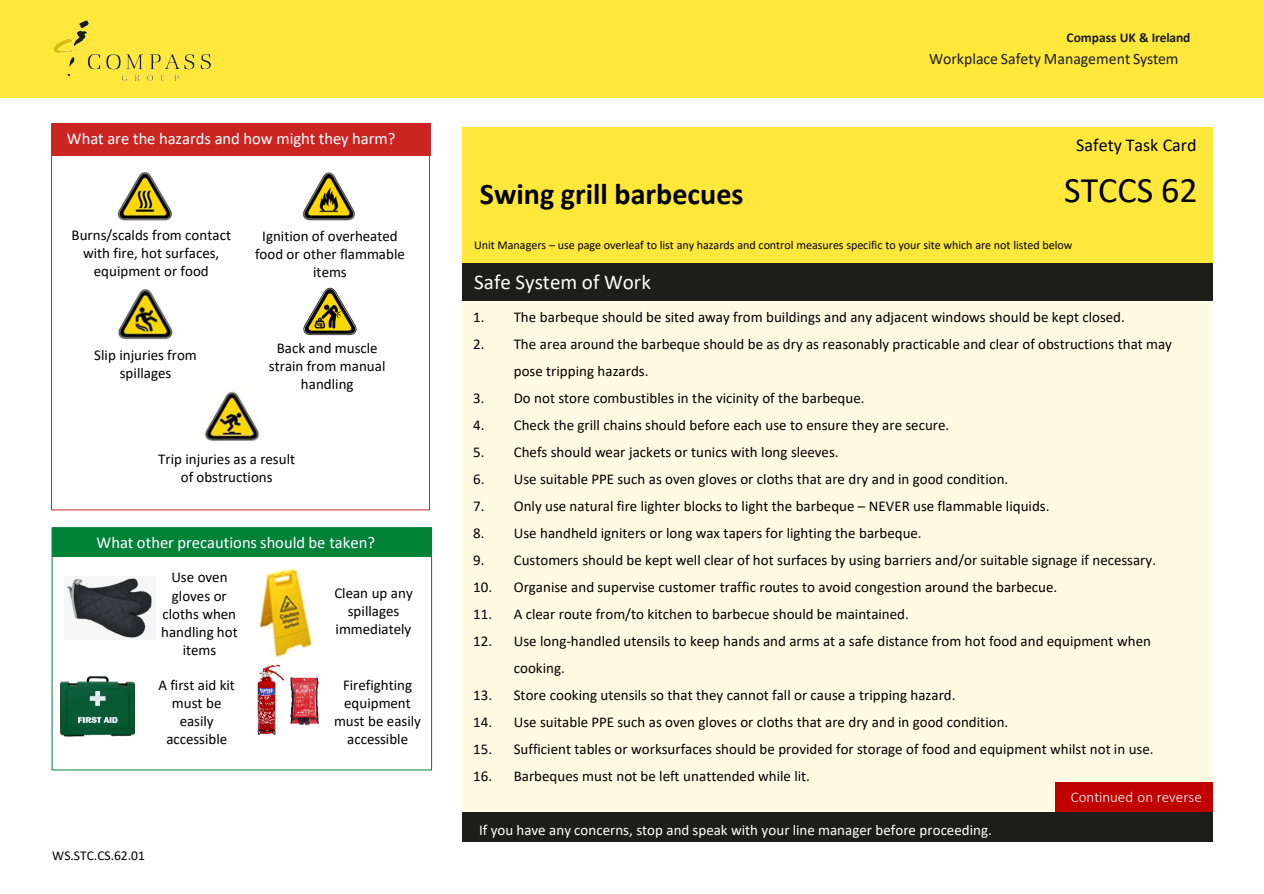
<style>
.page{position:relative;width:1264px;height:894px;background:#fff}
.page>*{position:absolute;margin:0;border:0;box-sizing:border-box;transform-origin:0 0}
.t1{font:36px "Calibri";color:#000}
.t2{font:700 30px "Calibri";color:#000}
.t3{font:21px "Calibri";color:#fff}
.t4{font:18px "Calibri";color:#000}
.t5{font:16.5px "Calibri";color:#fff}
.t6{font:15.9px "Calibri";color:#1d1d1b}
.t7{font:15px/18px "Calibri";color:#000;text-align:center}
.t8{font:15px "Calibri";letter-spacing:.005em;color:#fff}
.t9{font:300 15px "Calibri";color:#fff}
.t10{font:700 13.5px "Calibri";letter-spacing:-.005em;color:#1d1d1b}
.t11{font:13.5px "Calibri";color:#000}
.t12{font:12px "Calibri";letter-spacing:-.005em;color:#000}
</style>
<div class="page">
<div style="left:0;top:0;width:1263px;height:97px;background:#ffe83b"></div>
<img style="left:53px;top:21px;width:157px;height:59px">
<div style="left:461px;top:128px;width:751px;height:135px;background:#ffe83b"></div>
<div style="left:461px;top:263px;width:751px;height:38px;background:#1d1d1b"></div>
<div style="left:461px;top:301px;width:751px;height:511px;background:#fffbe2"></div>
<div style="left:461px;top:812px;width:751px;height:30px;background:#1d1d1b"></div>
<div style="left:1054px;top:782px;width:158px;height:29px;background:#c00000"></div>
<div style="left:52px;top:124px;width:378px;height:32px;background:#cb2523"></div>
<div style="left:52px;top:527px;width:380px;height:243px;border:1px solid #008239"></div>
<div style="left:53px;top:528px;width:378px;height:29px;background:#008239"></div>
<img style="left:117px;top:172px;width:56px;height:49px">
<img style="left:118px;top:289px;width:55px;height:51px">
<img style="left:302px;top:172px;width:53px;height:49px">
<img style="left:258px;top:568px;width:55px;height:90px">
<img style="left:64px;top:576px;width:90px;height:63px">
<img style="left:257px;top:664px;width:62px;height:72px">
<img style="left:59px;top:675px;width:76px;height:62px">
<img style="left:204px;top:388px;width:56px;height:58px">
<img style="left:303px;top:287px;width:54px;height:49px">
<p class="t5" style="left:67px;top:127px;width:330px">What are the hazards and how might they harm?</p>
<p class="t7" style="left:72px;top:225px;width:161px">Burns/scalds from contact with fire, hot surfaces, equipment or food</p>
<p class="t7" style="left:255px;top:226px;width:151px">Ignition of overheated food or other flammable items</p>
<p class="t7" style="left:94px;top:346px;width:104px">Slip injuries from spillages</p>
<p class="t7" style="left:269px;top:338px;width:118px">Back and muscle strain from manual handling</p>
<p class="t7" style="left:158px;top:449px;width:138px">Trip injuries as a result of obstructions</p>
<p class="t5" style="left:97px;top:530px;width:280px">What other precautions should be taken?</p>
<p class="t7" style="left:161px;top:568px;width:78px">Use oven gloves or cloths when handling hot items</p>
<p class="t7" style="left:158px;top:675px;width:78px">A first aid kit must be easily accessible</p>
<p class="t11" style="left:52px;top:845px;width:94px">WS.STC.CS.62.01</p>
<p class="t7" style="left:334px;top:583px;width:80px">Clean up any spillages immediately</p>
<p class="t7" style="left:334px;top:675px;width:88px">Firefighting equipment must be easily accessible</p>
<p class="t2" style="left:480px;top:172px;width:265px">Swing grill barbecues</p>
<p class="t10" style="left:1066px;top:28px;width:125px">Compass UK &amp; Ireland</p>
<p class="t6" style="left:928px;top:47px;width:251px">Workplace Safety Management System</p>
<p class="t4" style="left:1075px;top:133px;width:122px">Safety Task Card</p>
<p class="t1" style="left:1063px;top:165px;width:135px">STCCS 62</p>
<p class="t12" style="left:474px;top:237px;width:599px">Unit Managers – use page overleaf to list any hazards and control measures specific to your site which are not listed below</p>
<p class="t3" style="left:474px;top:267px;width:178px">Safe System of Work</p>
<p class="t7" style="left:473px;top:307px;width:653px">1. The barbeque should be sited away from buildings and any adjacent windows should be kept closed.</p>
<p class="t7" style="left:513px;top:330px;width:659px;line-height:27px;text-align:left;text-indent:-40px">2. The area around the barbeque should be as dry as reasonably practicable and clear of obstructions that may pose tripping hazards.</p>
<p class="t7" style="left:473px;top:388px;width:393px">3. Do not store combustibles in the vicinity of the barbeque.</p>
<p class="t7" style="left:473px;top:415px;width:477px">4. Check the grill chains should before each use to ensure they are secure.</p>
<p class="t7" style="left:473px;top:442px;width:367px">5. Chefs should wear jackets or tunics with long sleeves.</p>
<p class="t7" style="left:473px;top:469px;width:536px">6. Use suitable PPE such as oven gloves or cloths that are dry and in good condition.</p>
<p class="t7" style="left:473px;top:496px;width:577px">7. Only use natural fire lighter blocks to light the barbeque – NEVER use flammable liquids.</p>
<p class="t7" style="left:473px;top:523px;width:450px">8. Use handheld igniters or long wax tapers for lighting the barbeque.</p>
<p class="t7" style="left:473px;top:550px;width:684px">9. Customers should be kept well clear of hot surfaces by using barriers and/or suitable signage if necessary.</p>
<p class="t7" style="left:473px;top:577px;width:585px">10. Organise and supervise customer traffic routes to avoid congestion around the barbecue.</p>
<p class="t7" style="left:473px;top:604px;width:437px">11. A clear route from/to kitchen to barbecue should be maintained.</p>
<p class="t7" style="left:513px;top:627px;width:638px;line-height:27px;text-align:left;text-indent:-40px">12. Use long-handled utensils to keep hands and arms at a safe distance from hot food and equipment when cooking.</p>
<p class="t7" style="left:473px;top:685px;width:484px">13. Store cooking utensils so that they cannot fall or cause a tripping hazard.</p>
<p class="t7" style="left:473px;top:712px;width:536px">14. Use suitable PPE such as oven gloves or cloths that are dry and in good condition.</p>
<p class="t7" style="left:473px;top:739px;width:681px">15. Sufficient tables or worksurfaces should be provided for storage of food and equipment whilst not in use.</p>
<p class="t7" style="left:473px;top:766px;width:338px">16. Barbeques must not be left unattended while lit.</p>
<p class="t8" style="left:479px;top:819px;width:514px">If you have any concerns, stop and speak with your line manager before proceeding.</p>
<p class="t9" style="left:1070px;top:788px;width:132px">Continued on reverse</p>
</div>
